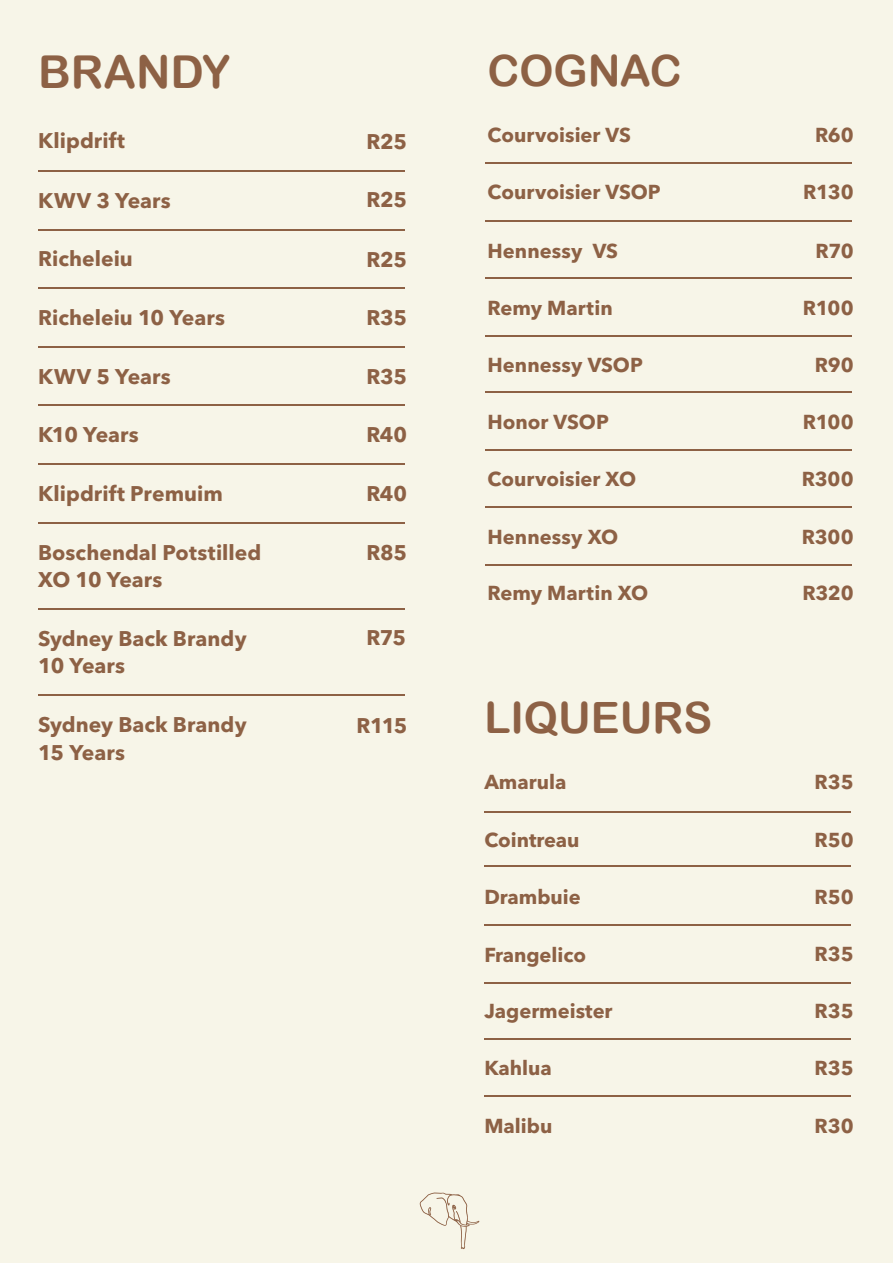
<style>
.page{position:relative;width:893px;height:1263px;background:#f7f5e8}
.page>*{position:absolute;margin:0;border:0;box-sizing:border-box;transform-origin:0 0}
.t1{font:45.3px "Arial Rounded MT Bold";color:#8d6145}
.t2{font:43.2px "Arial Rounded MT Bold";color:#8d6145}
.t3{font:700 21px/27.8px "Avenir Next LT Pro";color:#8d6145}
.t4{font:700 21px "Avenir Next LT Pro";letter-spacing:-.03em;color:#8d6145}
.t5{font:700 20.1px "Avenir Next LT Pro";color:#8d6145}
</style>
<div class="page">
<svg style="left:420px;top:1192px;width:60px;height:57px"></svg>
<hr style="left:38px;top:170px;width:367px;height:2px;background:#8d6145">
<hr style="left:486px;top:162px;width:366px;height:2px;background:#8d6145">
<hr style="left:486px;top:220px;width:366px;height:1px;background:#8d6145">
<hr style="left:486px;top:277px;width:366px;height:2px;background:#8d6145">
<hr style="left:486px;top:335px;width:366px;height:2px;background:#8d6145">
<hr style="left:486px;top:391px;width:366px;height:1px;background:#8d6145">
<hr style="left:486px;top:449px;width:366px;height:1px;background:#8d6145">
<hr style="left:486px;top:507px;width:366px;height:1px;background:#8d6145">
<hr style="left:486px;top:564px;width:366px;height:1px;background:#8d6145">
<hr style="left:38px;top:288px;width:367px;height:1px;background:#8d6145">
<hr style="left:38px;top:405px;width:367px;height:1px;background:#8d6145">
<hr style="left:38px;top:608px;width:367px;height:1px;background:#8d6145">
<hr style="left:38px;top:229px;width:367px;height:1px;background:#8d6145">
<hr style="left:38px;top:346px;width:367px;height:2px;background:#8d6145">
<hr style="left:38px;top:523px;width:367px;height:1px;background:#8d6145">
<hr style="left:38px;top:463px;width:367px;height:2px;background:#8d6145">
<hr style="left:38px;top:695px;width:367px;height:1px;background:#8d6145">
<hr style="left:484px;top:811px;width:367px;height:2px;background:#8d6145">
<hr style="left:484px;top:865px;width:367px;height:2px;background:#8d6145">
<hr style="left:484px;top:924px;width:367px;height:2px;background:#8d6145">
<hr style="left:484px;top:982px;width:367px;height:1px;background:#8d6145">
<hr style="left:484px;top:1038px;width:367px;height:1px;background:#8d6145">
<hr style="left:484px;top:1096px;width:367px;height:1px;background:#8d6145">
<h1 class="t1" style="left:38px;top:45px;width:194px">BRANDY</h1>
<h2 class="t2" style="left:487px;top:45px;width:196px">COGNAC</h2>
<p class="t3" style="left:38px;top:127px;width:88px">Klipdrift</p>
<p class="t3" style="left:366px;top:128px;width:42px">R25</p>
<p class="t5" style="left:487px;top:122px;width:145px">Courvoisier VS</p>
<p class="t5" style="left:815px;top:122px;width:40px">R60</p>
<p class="t3" style="left:38px;top:186px;width:134px">KWV 3 Years</p>
<p class="t3" style="left:366px;top:186px;width:42px">R25</p>
<p class="t5" style="left:487px;top:180px;width:175px">Courvoisier VSOP</p>
<p class="t5" style="left:803px;top:180px;width:52px">R130</p>
<p class="t3" style="left:38px;top:245px;width:96px">Richeleiu</p>
<p class="t3" style="left:366px;top:245px;width:42px">R25</p>
<p class="t5" style="left:487px;top:238px;width:132px">Hennessy VS</p>
<p class="t5" style="left:815px;top:238px;width:40px">R70</p>
<p class="t3" style="left:38px;top:304px;width:188px">Richeleiu 10 Years</p>
<p class="t3" style="left:366px;top:303px;width:42px">R35</p>
<p class="t5" style="left:487px;top:296px;width:127px">Remy Martin</p>
<p class="t5" style="left:803px;top:296px;width:52px">R100</p>
<p class="t3" style="left:38px;top:362px;width:134px">KWV 5 Years</p>
<p class="t3" style="left:366px;top:363px;width:42px">R35</p>
<p class="t5" style="left:487px;top:353px;width:157px">Hennessy VSOP</p>
<p class="t5" style="left:815px;top:353px;width:40px">R90</p>
<p class="t4" style="left:38px;top:422px;width:102px">K10 Years</p>
<p class="t3" style="left:366px;top:420px;width:42px">R40</p>
<p class="t5" style="left:487px;top:409px;width:123px">Honor VSOP</p>
<p class="t5" style="left:803px;top:409px;width:52px">R100</p>
<p class="t3" style="left:38px;top:479px;width:186px">Klipdrift Premuim</p>
<p class="t3" style="left:366px;top:480px;width:42px">R40</p>
<p class="t5" style="left:487px;top:467px;width:150px">Courvoisier XO</p>
<p class="t5" style="left:802px;top:467px;width:53px">R300</p>
<p class="t3" style="left:38px;top:538px;width:225px">Boschendal Potstilled<br>XO 10 Years</p>
<p class="t3" style="left:366px;top:539px;width:42px">R85</p>
<p class="t5" style="left:487px;top:524px;width:132px">Hennessy XO</p>
<p class="t5" style="left:487px;top:581px;width:162px">Remy Martin XO</p>
<p class="t5" style="left:802px;top:524px;width:53px">R300</p>
<p class="t5" style="left:802px;top:581px;width:53px">R320</p>
<p class="t3" style="left:38px;top:624px;width:210px">Sydney Back Brandy<br>10 Years</p>
<p class="t3" style="left:366px;top:624px;width:41px">R75</p>
<p class="t3" style="left:38px;top:710px;width:210px">Sydney Back Brandy<br>15 Years</p>
<p class="t3" style="left:356px;top:711px;width:53px">R115</p>
<h2 class="t2" style="left:484px;top:693px;width:229px">LIQUEURS</h2>
<p class="t5" style="left:484px;top:770px;width:84px">Amarula</p>
<p class="t5" style="left:814px;top:770px;width:41px">R35</p>
<p class="t5" style="left:484px;top:827px;width:97px">Cointreau</p>
<p class="t5" style="left:814px;top:827px;width:41px">R50</p>
<p class="t5" style="left:484px;top:885px;width:98px">Drambuie</p>
<p class="t5" style="left:814px;top:885px;width:41px">R50</p>
<p class="t5" style="left:484px;top:942px;width:103px">Frangelico</p>
<p class="t5" style="left:814px;top:942px;width:41px">R35</p>
<p class="t5" style="left:484px;top:998px;width:130px">Jagermeister</p>
<p class="t5" style="left:814px;top:998px;width:41px">R35</p>
<p class="t5" style="left:484px;top:1056px;width:69px">Kahlua</p>
<p class="t5" style="left:814px;top:1056px;width:41px">R35</p>
<p class="t5" style="left:484px;top:1113px;width:69px">Malibu</p>
<p class="t5" style="left:814px;top:1113px;width:41px">R30</p>
</div>
